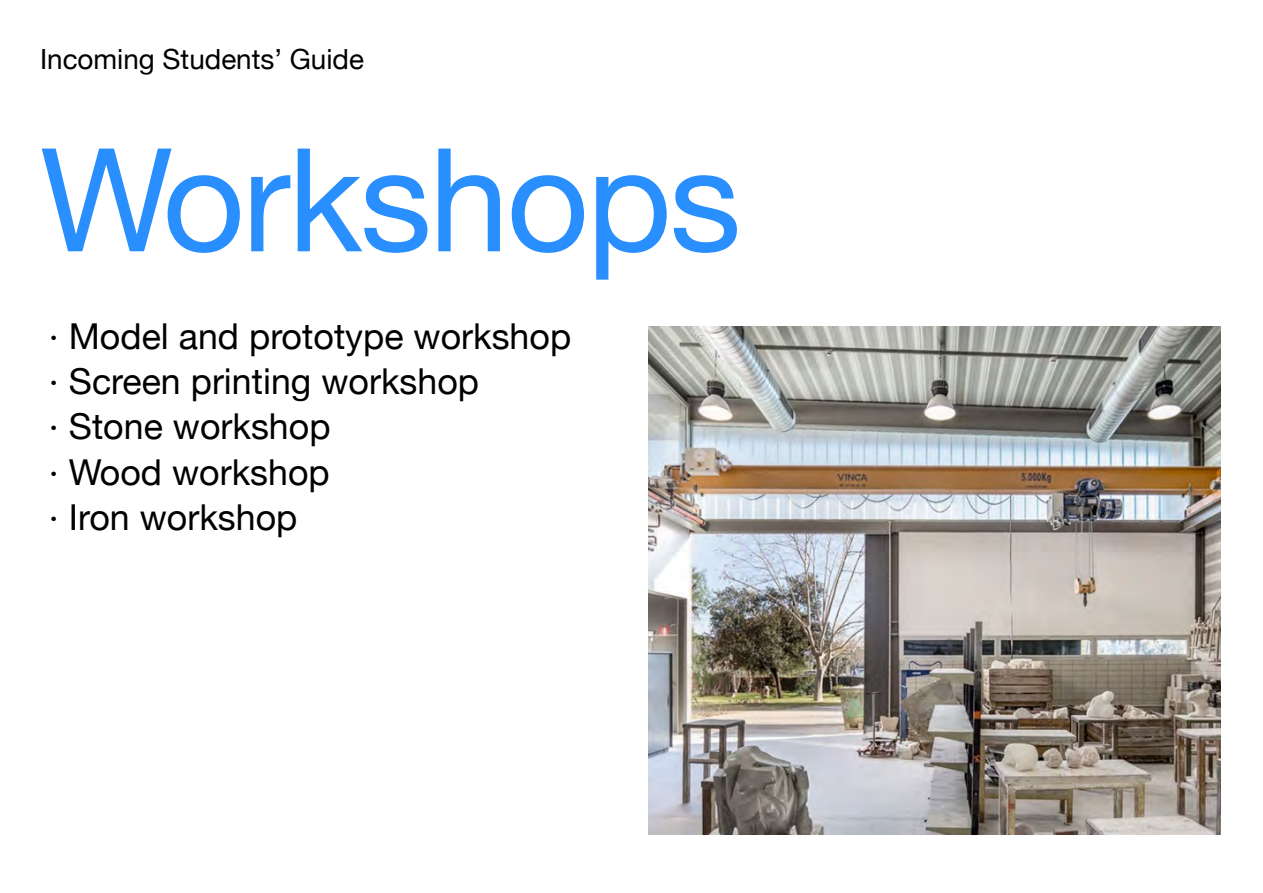
<style>
.page{position:relative;width:1263px;height:893px;background:#fff}
.page>*{position:absolute;margin:0;border:0;box-sizing:border-box;transform-origin:0 0}
.t1{font:143.85px "Helvetica Neue";letter-spacing:-.02em;color:#298fff}
.t2{font:35.7px/45.3px "Helvetica Neue";color:#000}
.t3{font:27.75px "Helvetica Neue";color:#000}
</style>
<div class="page">
<img style="left:649px;top:327px;width:571px;height:508px">
<p class="t3" style="left:40px;top:39px;width:325px">Incoming Students’ Guide</p>
<h1 class="t1" style="left:40px;top:96px;width:703px">Workshops</h1>
<p class="t2" style="left:49px;top:316px;width:524px">· Model and prototype workshop · Screen printing workshop<br>· Stone workshop<br>· Wood workshop<br>· Iron workshop</p>
</div>
